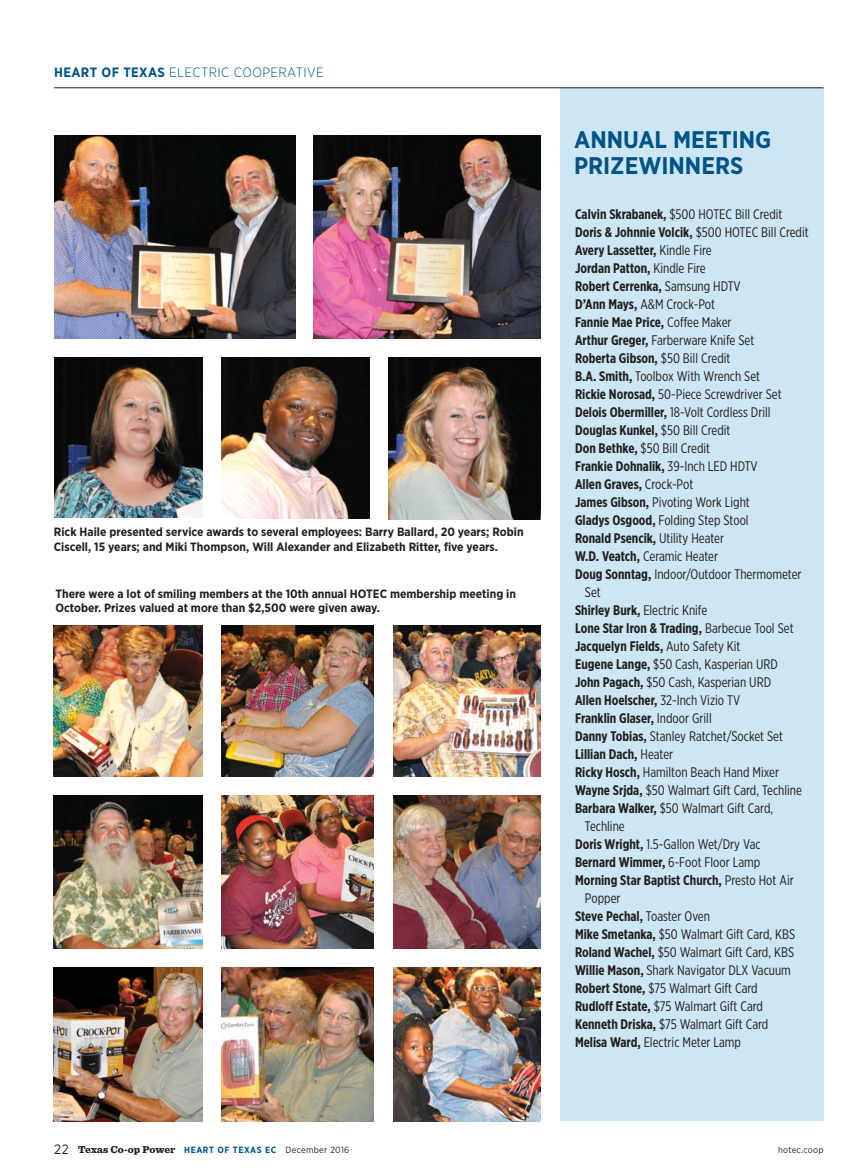
<style>
.page{position:relative;width:864px;height:1175px;background:#fff}
.page>*{position:absolute;margin:0;border:0;box-sizing:border-box;transform-origin:0 0}
.t1{font:700 24px/25.5px "Gotham Narrow";color:#005387}
.t2{font:13.8px "Gotham X Narrow";color:#231f20}
.t3{font:700 13.8px "Gotham X Narrow";color:#231f20}
.t4{font:300 13.5px "Gotham Narrow";letter-spacing:.03em;color:#005387}
.t5{font:700 12px/14.2px "Gotham Narrow";color:#231f20}
.t6{font:900 10.5px "Sentinel";letter-spacing:.005em;color:#231f20}
.t7{font:9px "Gotham Narrow";letter-spacing:.03em;color:#231f20}
.s1{font-weight:700}
.s2{font-weight:400}
.s3{font-family:"Gotham Narrow";font-weight:400;font-size:13.5px}
.s4{font-family:"Gotham Narrow";font-weight:700;font-size:9px;color:#005387}
.s5{font-family:"Gotham Narrow";font-weight:400;font-size:9px}
</style>
<div class="page">
<div style="left:560px;top:88px;width:264px;height:1032px;background:#cde6f3"></div>
<hr style="left:54px;top:87px;width:770px;height:1px;background:#231f20">
<img style="left:54px;top:135px;width:241px;height:204px">
<img style="left:314px;top:135px;width:227px;height:204px">
<img style="left:54px;top:358px;width:148px;height:159px">
<img style="left:221px;top:358px;width:149px;height:160px">
<img style="left:221px;top:625px;width:153px;height:151px">
<img style="left:393px;top:625px;width:148px;height:151px">
<img style="left:54px;top:625px;width:148px;height:151px">
<img style="left:221px;top:795px;width:153px;height:153px">
<img style="left:393px;top:795px;width:148px;height:153px">
<img style="left:54px;top:795px;width:148px;height:153px">
<img style="left:221px;top:967px;width:153px;height:154px">
<img style="left:393px;top:967px;width:148px;height:154px">
<img style="left:54px;top:967px;width:148px;height:154px">
<img style="left:389px;top:358px;width:152px;height:162px">
<p class="t4" style="left:54px;top:67px;width:271px"><span class="s1">HEART OF TEXAS</span> ELECTRIC COOPERATIVE</p>
<p class="t5" style="left:54px;top:525px;width:471px">Rick Haile presented service awards to several employees: Barry Ballard, 20 years; Robin<br>Ciscell, 15 years; and Miki Thompson, Will Alexander and Elizabeth Ritter, five years.</p>
<p class="t5" style="left:55px;top:587px;width:462px">There were a lot of smiling members at the 10th annual HOTEC membership meeting in<br>October. Prizes valued at more than $2,500 were given away.</p>
<h1 class="t1" style="left:574px;top:129px;width:199px">ANNUAL MEETING<br>PRIZEWINNERS</h1>
<p class="t2" style="left:575px;top:209px;width:209px"><span class="s1">Calvin Skrabanek,</span> $500 HOTEC Bill Credit</p>
<p class="t3" style="left:575px;top:226px;width:235px">Doris &amp; Johnnie Volcik, <span class="s2">$500 HOTEC Bill Credit</span></p>
<p class="t3" style="left:575px;top:244px;width:138px">Avery Lassetter, <span class="s2">Kindle Fire</span></p>
<p class="t3" style="left:575px;top:262px;width:132px">Jordan Patton, <span class="s2">Kindle Fire</span></p>
<p class="t3" style="left:575px;top:280px;width:167px">Robert Cerrenka, <span class="s2">Samsung HDTV</span></p>
<p class="t2" style="left:575px;top:299px;width:142px"><span class="s1">D’Ann Mays,</span> A&amp;M Crock-Pot</p>
<p class="t3" style="left:575px;top:316px;width:158px">Fannie Mae Price, <span class="s2">Coffee Maker</span></p>
<p class="t2" style="left:575px;top:335px;width:181px"><span class="s1">Arthur Greger,</span> Farberware Knife Set</p>
<p class="t3" style="left:575px;top:352px;width:157px">Roberta Gibson, <span class="s2">$50 Bill Credit</span></p>
<p class="t2" style="left:575px;top:371px;width:187px"><span class="s1">B.A. Smith,</span> Toolbox With Wrench Set</p>
<p class="t2" style="left:575px;top:389px;width:208px"><span class="s1">Rickie Norosad,</span> 50-Piece Screwdriver Set</p>
<p class="t2" style="left:575px;top:407px;width:197px"><span class="s1">Delois Obermiller,</span> 18-Volt Cordless Drill</p>
<p class="t3" style="left:575px;top:424px;width:157px">Douglas Kunkel, <span class="s2">$50 Bill Credit</span></p>
<p class="t2" style="left:575px;top:443px;width:137px"><span class="s1">Don Bethke,</span> $50 Bill Credit</p>
<p class="t3" style="left:575px;top:460px;width:184px">Frankie Dohnalik, <span class="s2">39-Inch LED HDTV</span></p>
<p class="t3" style="left:575px;top:478px;width:120px">Allen Graves, <span class="s2">Crock-Pot</span></p>
<p class="t2" style="left:575px;top:497px;width:176px"><span class="s1">James Gibson,</span> Pivoting Work Light</p>
<p class="t2" style="left:575px;top:515px;width:175px"><span class="s1">Gladys Osgood,</span> Folding Step Stool</p>
<p class="t3" style="left:575px;top:532px;width:151px">Ronald Psencik, <span class="s2">Utility Heater</span></p>
<p class="t2" style="left:575px;top:551px;width:145px"><span class="s1">W.D. Veatch,</span> Ceramic Heater</p>
<p class="t2" style="left:575px;top:569px;width:228px"><span class="s1">Doug Sonntag,</span> Indoor/Outdoor Thermometer</p>
<p class="t2" style="left:585px;top:587px;width:17px">Set</p>
<p class="t2" style="left:575px;top:605px;width:134px"><span class="s1">Shirley Burk,</span> Electric Knife</p>
<p class="t3" style="left:575px;top:622px;width:220px">Lone Star Iron &amp; Trading, <span class="s2">Barbecue Tool Set</span></p>
<p class="t3" style="left:575px;top:640px;width:167px">Jacquelyn Fields, <span class="s2">Auto Safety Kit</span></p>
<p class="t2" style="left:575px;top:659px;width:204px"><span class="s1">Eugene Lange,</span> $50 Cash, Kasperian URD</p>
<p class="t2" style="left:575px;top:677px;width:198px"><span class="s1">John Pagach,</span> $50 Cash, Kasperian URD</p>
<p class="t3" style="left:575px;top:694px;width:167px">Allen Hoelscher, <span class="s2">32-Inch Vizio TV</span></p>
<p class="t3" style="left:575px;top:712px;width:138px">Franklin Glaser, <span class="s2">Indoor Grill</span></p>
<p class="t2" style="left:575px;top:731px;width:210px"><span class="s1">Danny Tobias,</span> Stanley Ratchet/Socket Set</p>
<p class="t3" style="left:575px;top:748px;width:100px">Lillian Dach, <span class="s2">Heater</span></p>
<p class="t2" style="left:575px;top:767px;width:206px"><span class="s1">Ricky Hosch,</span> Hamilton Beach Hand Mixer</p>
<p class="t2" style="left:575px;top:785px;width:228px"><span class="s1">Wayne Srjda,</span> $50 Walmart Gift Card, Techline</p>
<p class="t2" style="left:575px;top:803px;width:200px"><span class="s1">Barbara Walker,</span> $50 Walmart Gift Card,</p>
<p class="t2" style="left:585px;top:821px;width:41px">Techline</p>
<p class="t2" style="left:575px;top:839px;width:187px"><span class="s1">Doris Wright,</span> 1.5-Gallon Wet/Dry Vac</p>
<p class="t2" style="left:575px;top:857px;width:187px"><span class="s1">Bernard Wimmer,</span> 6-Foot Floor Lamp</p>
<p class="t3" style="left:575px;top:874px;width:220px">Morning Star Baptist Church, <span class="s2">Presto Hot Air</span></p>
<p class="t2" style="left:585px;top:893px;width:37px">Popper</p>
<p class="t3" style="left:575px;top:910px;width:136px">Steve Pechal, <span class="s2">Toaster Oven</span></p>
<p class="t2" style="left:575px;top:929px;width:222px"><span class="s1">Mike Smetanka,</span> $50 Walmart Gift Card, KBS</p>
<p class="t2" style="left:575px;top:947px;width:221px"><span class="s1">Roland Wachel,</span> $50 Walmart Gift Card, KBS</p>
<p class="t2" style="left:575px;top:965px;width:217px"><span class="s1">Willie Mason,</span> Shark Navigator DLX Vacuum</p>
<p class="t2" style="left:575px;top:983px;width:184px"><span class="s1">Robert Stone,</span> $75 Walmart Gift Card</p>
<p class="t2" style="left:575px;top:1001px;width:190px"><span class="s1">Rudloff Estate,</span> $75 Walmart Gift Card</p>
<p class="t2" style="left:575px;top:1019px;width:195px"><span class="s1">Kenneth Driska,</span> $75 Walmart Gift Card</p>
<p class="t2" style="left:575px;top:1037px;width:168px"><span class="s1">Melisa Ward,</span> Electric Meter Lamp</p>
<p class="t6" style="left:54px;top:1145px;width:297px"><span class="s3">22</span> Texas Co-op Power <span class="s4">HEART OF TEXAS EC</span> <span class="s5">December 2016</span></p>
<p class="t7" style="left:778px;top:1146px;width:47px">hotec.coop</p>
</div>
